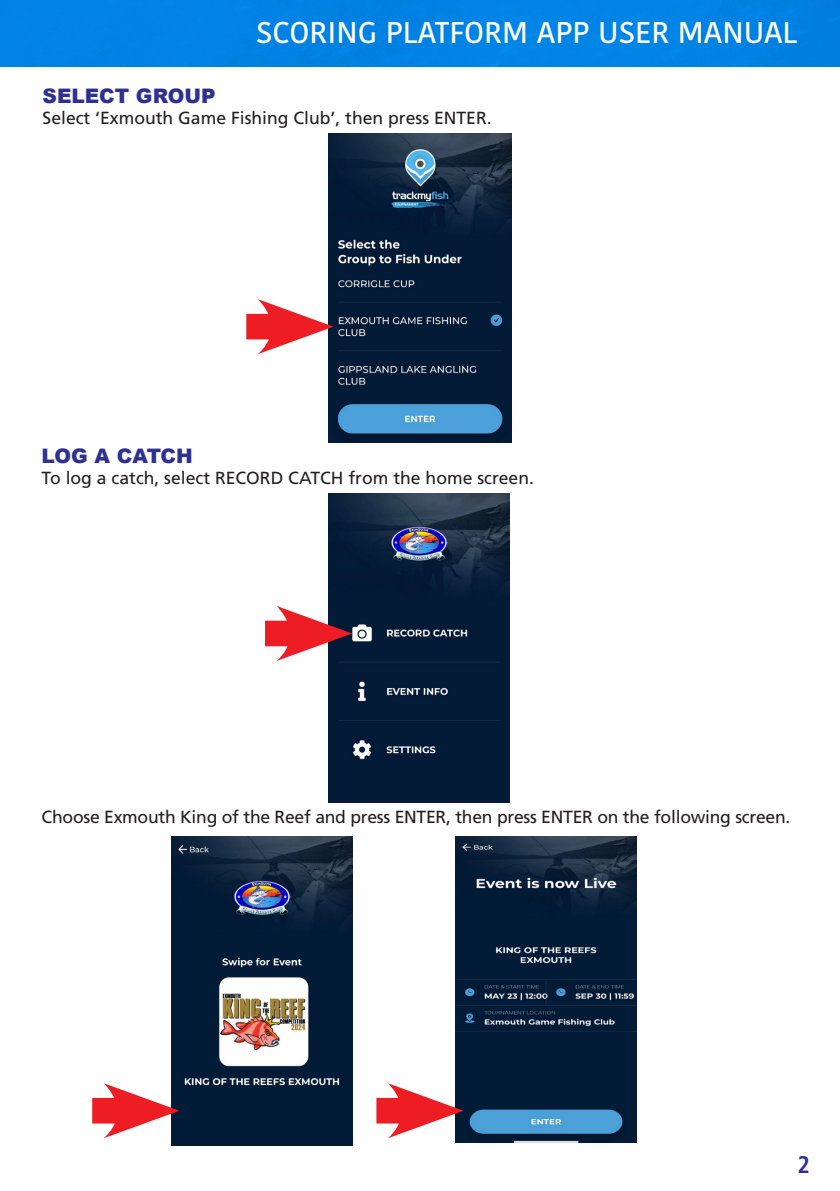
<style>
.page{position:relative;width:840px;height:1191px;background:#fff}
.page>*{position:absolute;margin:0;border:0;box-sizing:border-box;transform-origin:0 0}
.t1{font:600 30px "Kohinoor Devanagari";color:#fff}
.t2{font:700 condensed 24px "Frutiger LT Std";color:#2e3092}
.t3{font:900 20px "Arial";color:#2e3092}
.t4{font:17.6px "Frutiger LT Std";color:#231f20}
</style>
<div class="page">
<div style="left:0;top:0;width:839px;height:66px;background:#0083e4"></div>
<img style="left:328px;top:133px;width:183px;height:309px">
<img style="left:328px;top:493px;width:181px;height:309px">
<img style="left:171px;top:836px;width:181px;height:309px">
<img style="left:455px;top:836px;width:181px;height:306px">
<div style="left:92px;top:1098px;width:42px;height:25px;background:#ee1d23"></div>
<svg style="left:104px;top:1083px;width:75px;height:55px"></svg>
<div style="left:376px;top:1098px;width:42px;height:25px;background:#ee1d23"></div>
<svg style="left:388px;top:1083px;width:75px;height:55px"></svg>
<div style="left:246px;top:314px;width:42px;height:25px;background:#ee1d23"></div>
<svg style="left:258px;top:299px;width:75px;height:55px"></svg>
<div style="left:265px;top:620px;width:41px;height:26px;background:#ee1d23"></div>
<svg style="left:276px;top:606px;width:76px;height:55px"></svg>
<p class="t1" style="left:256px;top:15px;width:542px">SCORING PLATFORM APP USER MANUAL</p>
<p class="t3" style="left:43px;top:81px;width:174px">SELECT GROUP</p>
<p class="t4" style="left:43px;top:108px;width:450px">Select ‘Exmouth Game Fishing Club’, then press ENTER.</p>
<p class="t3" style="left:42px;top:441px;width:152px">LOG A CATCH</p>
<p class="t4" style="left:42px;top:468px;width:493px">To log a catch, select RECORD CATCH from the home screen.</p>
<p class="t4" style="left:42px;top:806px;width:749px">Choose Exmouth King of the Reef and press ENTER, then press ENTER on the following screen.</p>
<p class="t2" style="left:797px;top:1150px;width:14px">2</p>
</div>
